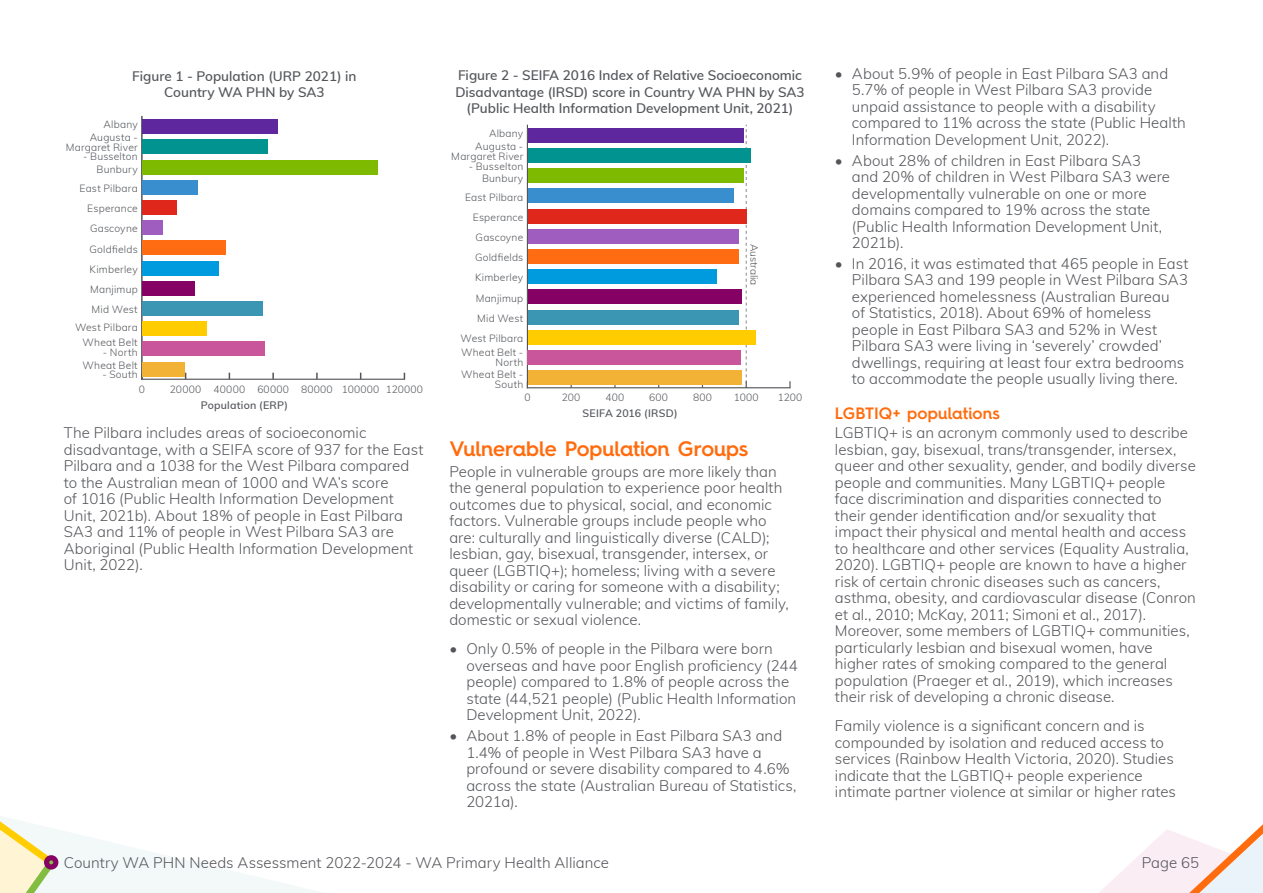
<style>
.page{position:relative;width:1263px;height:893px;background:#fff}
.page>*{position:absolute;margin:0;border:0;box-sizing:border-box;transform-origin:0 0}
.t1{font:600 21px "Hurme Geometric Sans 4";letter-spacing:-.01em;color:#ff6c0e}
.t2{font:600 16.5px "Hurme Geometric Sans 4";letter-spacing:.005em;color:#ff6c0e}
.t3{font:300 15px/16.5px "Muli";letter-spacing:.005em;color:#54555a}
.t4{font:600 13.5px/16.5px "Muli";color:#54565b;text-align:center}
.t5{font:600 10.65px "Muli";letter-spacing:.02em;color:#54565b}
.t6{font:300 10.35px/9.8px "Muli";letter-spacing:.02em;color:#54565b;text-align:right}
.t7{font:300 10.35px "Muli";letter-spacing:-.01em;color:#54565b}
</style>
<div class="page">
<svg style="left:0;top:816px;width:322px;height:77px"></svg>
<div style="left:44px;top:855px;width:14px;height:14px;border:5px solid #870063;border-radius:50%"></div>
<svg style="left:1099px;top:824px;width:164px;height:69px"></svg>
<hr style="left:142px;top:379px;width:262px;height:1px;background:#54565b">
<svg style="left:272px;top:373px;width:2px;height:6px"></svg>
<svg style="left:316px;top:373px;width:2px;height:6px"></svg>
<hr style="left:141px;top:117px;width:2px;height:262px;background:#54565b">
<svg style="left:141px;top:368px;width:7px;height:11px"></svg>
<div style="left:142px;top:119px;width:136px;height:15px;background:#5f279e"></div>
<div style="left:142px;top:140px;width:126px;height:14px;background:#009390"></div>
<div style="left:142px;top:160px;width:236px;height:14px;background:#7ebb00"></div>
<div style="left:142px;top:180px;width:56px;height:15px;background:#398ecd"></div>
<div style="left:142px;top:200px;width:35px;height:15px;background:#df271c"></div>
<div style="left:142px;top:220px;width:21px;height:15px;background:#9f5dbf"></div>
<div style="left:142px;top:241px;width:84px;height:14px;background:#ff6c11"></div>
<div style="left:142px;top:261px;width:77px;height:14px;background:#009ade"></div>
<div style="left:142px;top:281px;width:53px;height:15px;background:#860164"></div>
<div style="left:142px;top:301px;width:121px;height:15px;background:#3b96b4"></div>
<div style="left:142px;top:321px;width:65px;height:15px;background:#fc0"></div>
<div style="left:142px;top:342px;width:122px;height:14px;background:#c9569a"></div>
<div style="left:142px;top:362px;width:43px;height:14px;background:#f2b236"></div>
<hr style="left:527px;top:387px;width:263px;height:1px;background:#54565b">
<svg style="left:746px;top:125px;width:1px;height:262px"></svg>
<hr style="left:527px;top:125px;width:1px;height:263px;background:#54565b">
<div style="left:528px;top:128px;width:215px;height:15px;background:#5f279e"></div>
<div style="left:528px;top:148px;width:222px;height:15px;background:#009390"></div>
<div style="left:528px;top:168px;width:215px;height:15px;background:#7ebb00"></div>
<div style="left:528px;top:189px;width:205px;height:14px;background:#398ecd"></div>
<div style="left:528px;top:209px;width:218px;height:14px;background:#df271c"></div>
<div style="left:528px;top:229px;width:211px;height:15px;background:#9f5dbf"></div>
<div style="left:528px;top:249px;width:211px;height:15px;background:#ff6c11"></div>
<div style="left:528px;top:269px;width:189px;height:15px;background:#009ade"></div>
<div style="left:528px;top:290px;width:214px;height:14px;background:#860164"></div>
<div style="left:528px;top:310px;width:211px;height:14px;background:#3b96b4"></div>
<div style="left:528px;top:330px;width:227px;height:15px;background:#fc0"></div>
<div style="left:527px;top:350px;width:214px;height:15px;background:#c9569a"></div>
<div style="left:528px;top:370px;width:214px;height:15px;background:#f2b236"></div>
<p class="t4" style="left:132px;top:67px;width:226px">Figure 1 - Population (URP 2021) in<br>Country WA PHN by SA3</p>
<p class="t6" style="left:103px;top:119px;width:36px">Albany</p>
<p class="t6" style="left:66px;top:132px;width:73px">Augusta -<br>Margaret River</p>
<p class="t6" style="left:83px;top:151px;width:56px">- Busselton</p>
<p class="t6" style="left:96px;top:164px;width:43px">Bunbury</p>
<p class="t6" style="left:80px;top:183px;width:60px">East Pilbara</p>
<p class="t6" style="left:87px;top:203px;width:52px">Esperance</p>
<p class="t6" style="left:90px;top:223px;width:49px">Gascoyne</p>
<p class="t6" style="left:89px;top:243px;width:50px">Goldfields</p>
<p class="t6" style="left:90px;top:264px;width:50px">Kimberley</p>
<p class="t6" style="left:90px;top:284px;width:49px">Manjimup</p>
<p class="t6" style="left:92px;top:304px;width:48px">Mid West</p>
<p class="t6" style="left:75px;top:322px;width:64px">West Pilbara</p>
<p class="t6" style="left:83px;top:337px;width:57px">Wheat Belt</p>
<p class="t6" style="left:103px;top:347px;width:36px">- North</p>
<p class="t6" style="left:83px;top:359px;width:57px">Wheat Belt</p>
<p class="t6" style="left:102px;top:369px;width:37px">- South</p>
<p class="t6" style="left:139px;top:383px;width:8px">0</p>
<p class="t6" style="left:170px;top:383px;width:255px">20000 40000 60000 80000 100000 120000</p>
<p class="t5" style="left:201px;top:398px;width:89px">Population (ERP)</p>
<p class="t3" style="left:64px;top:424px;width:361px">The Pilbara includes areas of socioeconomic disadvantage, with a SEIFA score of 937 for the East Pilbara and a 1038 for the West Pilbara compared to the Australian mean of 1000 and WA’s score<br>of 1016 (Public Health Information Development Unit, 2021b). About 18% of people in East Pilbara SA3 and 11% of people in West Pilbara SA3 are Aboriginal (Public Health Information Development Unit, 2022).</p>
<p class="t4" style="left:455px;top:66px;width:351px">Figure 2 - SEIFA 2016 Index of Relative Socioeconomic<br>Disadvantage (IRSD) score in Country WA PHN by SA3 (Public Health Information Development Unit, 2021)</p>
<p class="t6" style="left:489px;top:128px;width:36px">Albany</p>
<p class="t6" style="left:451px;top:141px;width:73px">Augusta -<br>Margaret River</p>
<p class="t6" style="left:469px;top:161px;width:56px">- Busselton</p>
<p class="t6" style="left:482px;top:173px;width:43px">Bunbury</p>
<p class="t6" style="left:465px;top:191px;width:60px">East Pilbara</p>
<p class="t6" style="left:473px;top:212px;width:52px">Esperance</p>
<p class="t6" style="left:476px;top:232px;width:49px">Gascoyne</p>
<p class="t6" style="left:475px;top:252px;width:50px">Goldfields</p>
<p class="t6" style="left:475px;top:272px;width:50px">Kimberley</p>
<p class="t6" style="left:476px;top:292px;width:49px">Manjimup</p>
<p class="t6" style="left:477px;top:313px;width:48px">Mid West</p>
<p class="t6" style="left:461px;top:333px;width:64px">West Pilbara</p>
<p class="t6" style="left:461px;top:346px;width:64px;line-height:10.2px">Wheat Belt -<br>North</p>
<p class="t6" style="left:461px;top:369px;width:64px;line-height:10.2px">Wheat Belt -<br>South</p>
<p class="t7" style="left:761px;top:244px;width:43px;rotate:90deg">Australia</p>
<p class="t6" style="left:524px;top:392px;width:8px">0</p>
<p class="t6" style="left:562px;top:392px;width:20px">200</p>
<p class="t6" style="left:605px;top:392px;width:20px">400</p>
<p class="t6" style="left:649px;top:392px;width:20px">600</p>
<p class="t6" style="left:693px;top:392px;width:20px">800</p>
<p class="t6" style="left:734px;top:392px;width:26px">1000</p>
<p class="t6" style="left:778px;top:392px;width:26px">1200</p>
<p class="t5" style="left:582px;top:406px;width:97px">SEIFA 2016 (IRSD)</p>
<h1 class="t1" style="left:449px;top:434px;width:300px">Vulnerable Population Groups</h1>
<p class="t3" style="left:449px;top:462px;width:341px">People in vulnerable groups are more likely than the general population to experience poor health outcomes due to physical, social, and economic factors. Vulnerable groups include people who are: culturally and linguistically diverse (CALD); lesbian, gay, bisexual, transgender, intersex, or queer (LGBTIQ+); homeless; living with a severe disability or caring for someone with a disability; developmentally vulnerable; and victims of family, domestic or sexual violence.</p>
<p class="t3" style="left:466px;top:640px;width:333px;text-indent:-17px">• Only 0.5% of people in the Pilbara were born overseas and have poor English proficiency (244 people) compared to 1.8% of people across the state (44,521 people) (Public Health Information Development Unit, 2022).</p>
<p class="t3" style="left:466px;top:727px;width:332px;text-indent:-17px">• About 1.8% of people in East Pilbara SA3 and 1.4% of people in West Pilbara SA3 have a profound or severe disability compared to 4.6% across the state (Australian Bureau of Statistics, 2021a).</p>
<p class="t3" style="left:852px;top:64px;width:335px;text-indent:-17px">• About 5.9% of people in East Pilbara SA3 and 5.7% of people in West Pilbara SA3 provide unpaid assistance to people with a disability compared to 11% across the state (Public Health Information Development Unit, 2022).</p>
<p class="t3" style="left:852px;top:151px;width:320px;text-indent:-17px">• About 28% of children in East Pilbara SA3 and 20% of children in West Pilbara SA3 were developmentally vulnerable on one or more domains compared to 19% across the state (Public Health Information Development Unit, 2021b).</p>
<p class="t3" style="left:852px;top:254px;width:338px;text-indent:-17px">• In 2016, it was estimated that 465 people in East Pilbara SA3 and 199 people in West Pilbara SA3 experienced homelessness (Australian Bureau<br>of Statistics, 2018). About 69% of homeless people in East Pilbara SA3 and 52% in West Pilbara SA3 were living in ‘severely’ crowded’ dwellings, requiring at least four extra bedrooms to accommodate the people usually living there.</p>
<p class="t2" style="left:835px;top:402px;width:167px">LGBTIQ+ populations</p>
<p class="t3" style="left:835px;top:424px;width:362px">LGBTIQ+ is an acronym commonly used to describe lesbian, gay, bisexual, trans/transgender, intersex, queer and other sexuality, gender, and bodily diverse people and communities. Many LGBTIQ+ people face discrimination and disparities connected to their gender identification and/or sexuality that impact their physical and mental health and access to healthcare and other services (Equality Australia, 2020). LGBTIQ+ people are known to have a higher risk of certain chronic diseases such as cancers, asthma, obesity, and cardiovascular disease (Conron et al., 2010; McKay, 2011; Simoni et al., 2017).<br>Moreover, some members of LGBTIQ+ communities, particularly lesbian and bisexual women, have higher rates of smoking compared to the general population (Praeger et al., 2019), which increases their risk of developing a chronic disease.</p>
<p class="t3" style="left:835px;top:717px;width:343px">Family violence is a significant concern and is compounded by isolation and reduced access to services (Rainbow Health Victoria, 2020). Studies indicate that the LGBTIQ+ people experience intimate partner violence at similar or higher rates</p>
<p class="t3" style="left:64px;top:853px;width:547px">Country WA PHN Needs Assessment 2022-2024 - WA Primary Health Alliance</p>
<p class="t3" style="left:1142px;top:853px;width:59px">Page 65</p>
</div>
